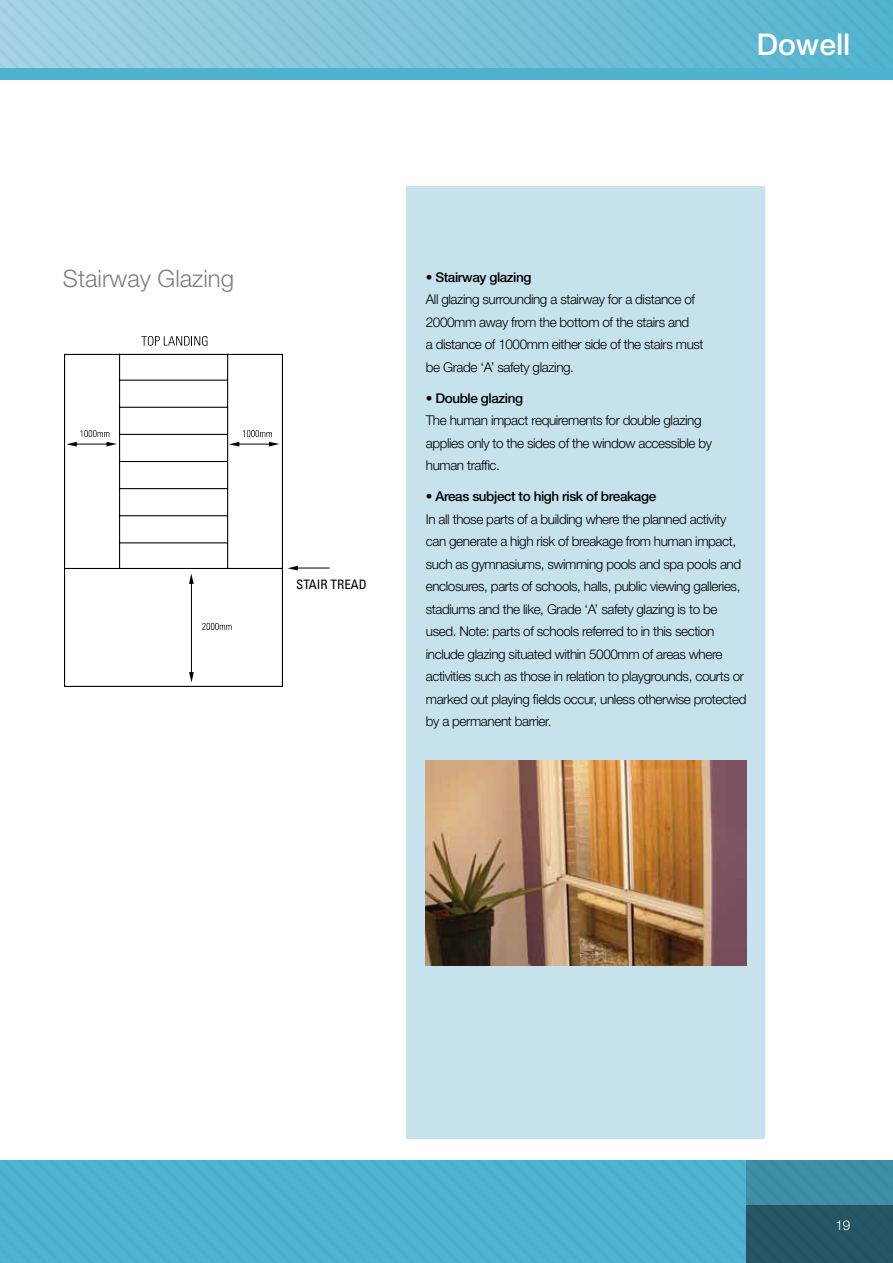
<style>
.page{position:relative;width:893px;height:1263px;background:#fff}
.page>*{position:absolute;margin:0;border:0;box-sizing:border-box;transform-origin:0 0}
.t1{font:500 30px "Helvetica Neue LT Std";color:#fff}
.t2{font:300 24px "Helvetica Neue LT Std";color:#7e8083}
.t3{font:300 13.5px/22.5px "Helvetica Neue LT Std";letter-spacing:-.03em;color:#000}
.t4{font:300 13.5px "Helvetica Neue LT Std";color:#fff}
.t5{font:condensed 13.05px "Univers";color:#000}
.s1{font-weight:500}
</style>
<div class="page">
<svg style="left:0;top:0;width:893px;height:69px;background:#7ac1d7"></svg>
<div style="left:0;top:69px;width:893px;height:11px;background:#4fb3cf"></div>
<div style="left:406px;top:187px;width:359px;height:952px;background:#c6e2ec"></div>
<div style="left:0;top:1160px;width:747px;height:103px;background:#4fb3cf"></div>
<div style="left:747px;top:1160px;width:146px;height:103px;background:#3f8fa6"></div>
<div style="left:747px;top:1205px;width:146px;height:58px;background:#265664"></div>
<div style="left:64px;top:354px;width:219px;height:333px;border:1px solid #000"></div>
<svg style="left:202px;top:623px;width:30px;height:7px"></svg>
<svg style="left:141px;top:336px;width:67px;height:10px"></svg>
<hr style="left:191px;top:581px;width:1px;height:91px;background:#000">
<svg style="left:189px;top:573px;width:5px;height:11px"></svg>
<svg style="left:189px;top:672px;width:5px;height:10px"></svg>
<svg style="left:66px;top:430px;width:51px;height:16px"></svg>
<hr style="left:295px;top:568px;width:35px;height:1px;background:#000">
<svg style="left:288px;top:566px;width:10px;height:4px"></svg>
<svg style="left:229px;top:430px;width:50px;height:16px"></svg>
<hr style="left:119px;top:354px;width:1px;height:215px;background:#000">
<hr style="left:227px;top:354px;width:1px;height:215px;background:#000">
<hr style="left:64px;top:568px;width:218px;height:1px;background:#000">
<hr style="left:119px;top:380px;width:109px;height:1px;background:#000">
<hr style="left:119px;top:407px;width:109px;height:1px;background:#000">
<hr style="left:119px;top:434px;width:109px;height:1px;background:#000">
<hr style="left:119px;top:461px;width:109px;height:1px;background:#000">
<hr style="left:119px;top:488px;width:109px;height:1px;background:#000">
<hr style="left:119px;top:515px;width:109px;height:1px;background:#000">
<hr style="left:119px;top:542px;width:109px;height:1px;background:#000">
<img style="left:426px;top:760px;width:320px;height:205px">
<h1 class="t1" style="left:756px;top:27px;width:95px">Dowell</h1>
<h2 class="t2" style="left:63px;top:263px;width:173px">Stairway Glazing</h2>
<p class="t5" style="left:296px;top:576px;width:72px">STAIR TREAD</p>
<p class="t3" style="left:426px;top:265px;width:279px">• <span class="s1">Stairway glazing<br></span>All glazing surrounding a stairway for a distance of 2000mm away from the bottom of the stairs and<br>a distance of 1000mm either side of the stairs must be Grade ‘A’ safety glazing.</p>
<p class="t3" style="left:426px;top:386px;width:288px">• <span class="s1">Double glazing<br></span>The human impact requirements for double glazing applies only to the sides of the window accessible by human traffic.</p>
<p class="t3" style="left:426px;top:485px;width:322px">• <span class="s1">Areas subject to high risk of breakage<br></span>In all those parts of a building where the planned activity can generate a high risk of breakage from human impact, such as gymnasiums, swimming pools and spa pools and enclosures, parts of schools, halls, public viewing galleries, stadiums and the like, Grade ‘A’ safety glazing is to be used. Note: parts of schools referred to in this section include glazing situated within 5000mm of areas where activities such as those in relation to playgrounds, courts or marked out playing fields occur, unless otherwise protected by a permanent barrier.</p>
<p class="t4" style="left:835px;top:1217px;width:17px">19</p>
</div>
